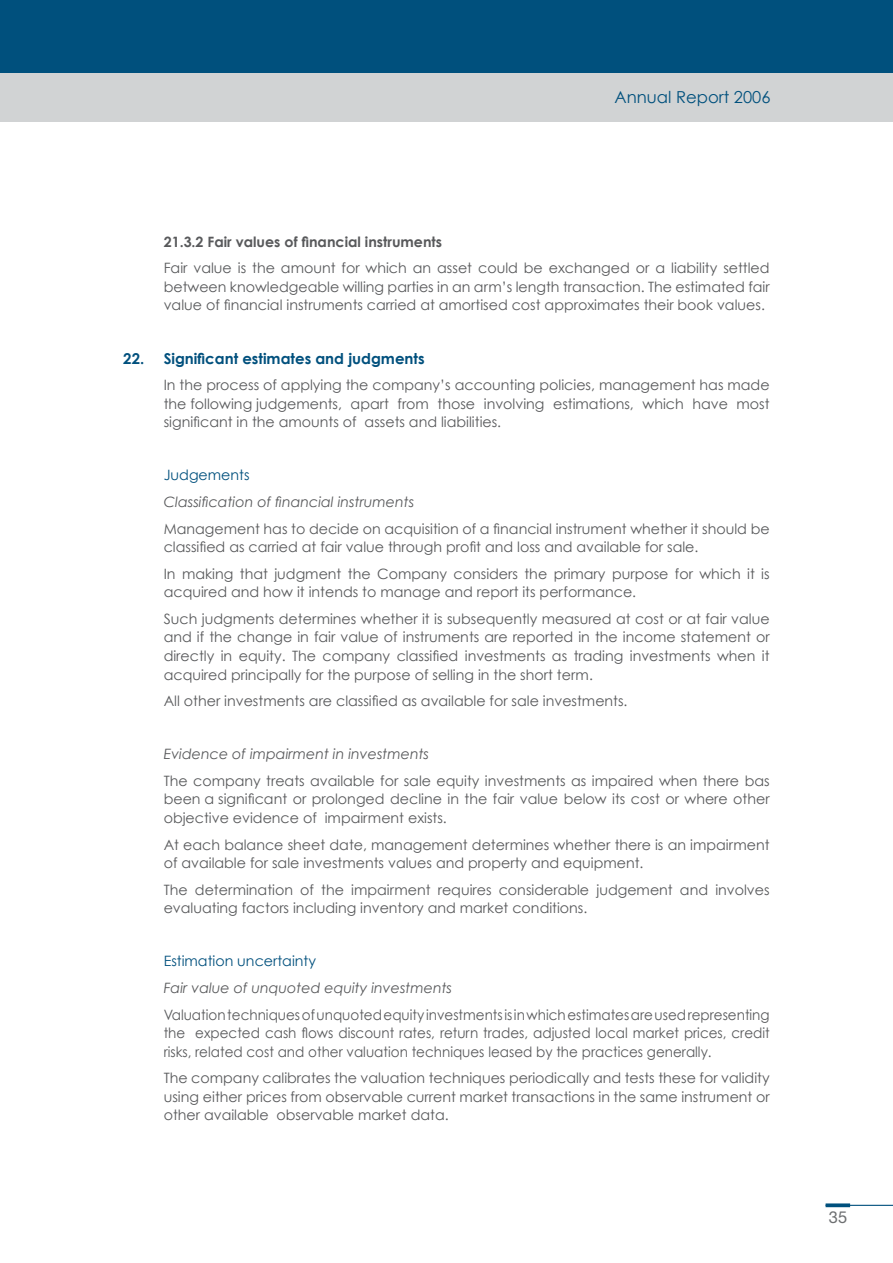
<style>
.page{position:relative;width:893px;height:1263px;background:#fff}
.page>*{position:absolute;margin:0;border:0;box-sizing:border-box;transform-origin:0 0}
.t1{font:16.5px "Century Gothic";color:#00507d}
.t2{font:16.5px "Helvetica Neue East A";color:#6d6f71}
.t3{font:700 15px "Century Gothic";color:#00507d}
.t4{font:14.25px/18.5px "Century Gothic";color:#58595b;text-align:justify}
.t5{font:14.25px/18.6px "Century Gothic";color:#58595b;text-align:justify;scale:.95 1}
.t6{font:italic 14.25px "Century Gothic";color:#58595b}
.t7{font:700 14.25px "Century Gothic";color:#58595b}
.t8{font:14.25px "Century Gothic";color:#00507d}
</style>
<div class="page">
<div style="left:0;top:59px;width:893px;height:63px;background:#d1d3d4"></div>
<div style="left:0;top:0;width:893px;height:72px;background:#00507d"></div>
<hr style="left:826px;top:1205px;width:67px;height:1px;background:#00507d">
<svg style="left:826px;top:1203px;width:24px;height:4px"></svg>
<p class="t1" style="left:614px;top:87px;width:158px">Annual Report 2006</p>
<p class="t7" style="left:164px;top:233px;width:280px">21.3.2 Fair values of financial instruments</p>
<p class="t4" style="left:164px;top:259px;width:607px">Fair value is the amount for which an asset could be exchanged or a liability settled between knowledgeable willing parties in an arm’s length transaction. The estimated fair value of financial instruments carried at amortised cost approximates their book values.</p>
<p class="t3" style="left:123px;top:349px;width:303px">22. Significant estimates and judgments</p>
<p class="t4" style="left:164px;top:376px;width:607px">In the process of applying the company’s accounting policies, management has made the following judgements, apart from those involving estimations, which have most significant in the amounts of assets and liabilities.</p>
<p class="t8" style="left:164px;top:467px;width:87px">Judgements</p>
<p class="t6" style="left:164px;top:493px;width:252px">Classification of financial instruments</p>
<p class="t4" style="left:164px;top:519px;width:607px">Management has to decide on acquisition of a financial instrument whether it should be classified as carried at fair value through profit and loss and available for sale.</p>
<p class="t4" style="left:164px;top:564px;width:607px">In making that judgment the Company considers the primary purpose for which it is acquired and how it intends to manage and report its performance.</p>
<p class="t4" style="left:164px;top:609px;width:607px">Such judgments determines whether it is subsequently measured at cost or at fair value and if the change in fair value of instruments are reported in the income statement or directly in equity. The company classified investments as trading investments when it acquired principally for the purpose of selling in the short term.</p>
<p class="t4" style="left:164px;top:691px;width:465px">All other investments are classified as available for sale investments.</p>
<p class="t6" style="left:164px;top:745px;width:267px">Evidence of impairment in investments</p>
<p class="t4" style="left:164px;top:771px;width:607px">The company treats available for sale equity investments as impaired when there bas been a significant or prolonged decline in the fair value below its cost or where other objective evidence of impairment exists.</p>
<p class="t4" style="left:164px;top:835px;width:607px">At each balance sheet date, management determines whether there is an impairment of available for sale investments values and property and equipment.</p>
<p class="t4" style="left:164px;top:880px;width:607px">The determination of the impairment requires considerable judgement and involves evaluating factors including inventory and market conditions.</p>
<p class="t8" style="left:164px;top:953px;width:154px">Estimation uncertainty</p>
<p class="t6" style="left:164px;top:979px;width:290px">Fair value of unquoted equity investments</p>
<p class="t5" style="left:164px;top:1005px;width:639px">Valuationtechniquesofunquotedequityinvestmentsisinwhichestimatesareusedrepresenting the expected cash flows discount rates, return trades, adjusted local market prices, credit risks, related cost and other valuation techniques leased by the practices generally.</p>
<p class="t4" style="left:164px;top:1069px;width:607px">The company calibrates the valuation techniques periodically and tests these for validity using either prices from observable current market transactions in the same instrument or other available observable market data.</p>
<p class="t2" style="left:829px;top:1207px;width:10px">35</p>
</div>
